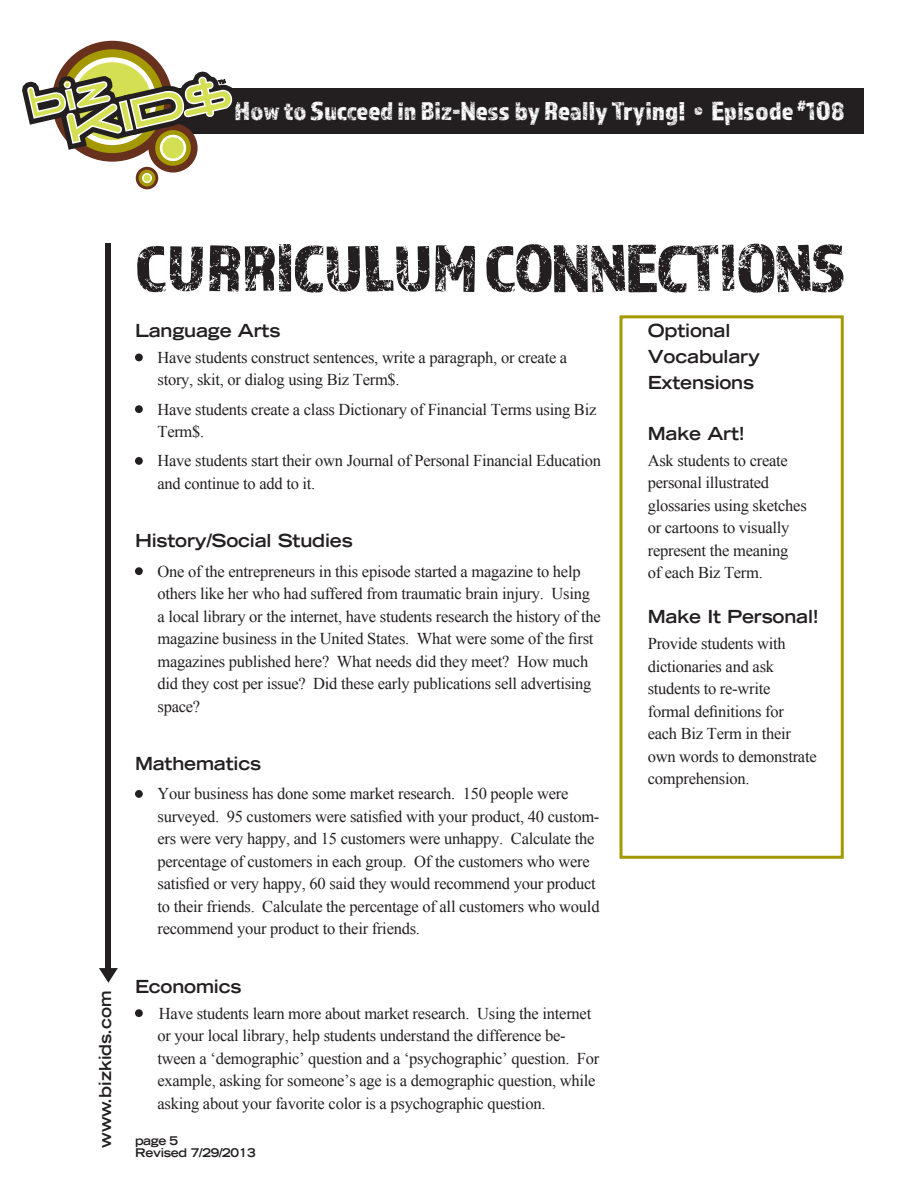
<style>
.page{position:relative;width:918px;height:1188px;background:#fff}
.page>*{position:absolute;margin:0;border:0;box-sizing:border-box;transform-origin:0 0}
.t1{font:69px "Almaq Rough";letter-spacing:-.025em;color:#231f20}
.t2{font:27px "Almaq Rough";color:#fff}
.SUBHEAD{font:700 expanded 18px "Trade Gothic LT Std";letter-spacing:-.01em;color:#231f20}
.bullets_under_number{font:700 expanded 18px "Trade Gothic LT Std";letter-spacing:-.01em;color:#231f20}
.bullets_under_number-2{font:16.5px/22.5px "Times New Roman";letter-spacing:-.015em;color:#231f20}
.t3{font:700 expanded 16.5px "Trade Gothic LT Std";color:#231f20}
.t4{font:700 expanded 12px/12px "Trade Gothic LT Std";letter-spacing:-.025em;color:#231f20}
</style>
<div class="page">
<div style="left:99px;top:88px;width:765px;height:45px;background:#231f20"></div>
<div style="left:106px;top:243px;width:5px;height:730px;background:#231f20"></div>
<svg style="left:99px;top:968px;width:19px;height:15px"></svg>
<svg style="left:22px;top:40px;width:215px;height:150px"></svg>
<div style="left:135px;top:354px;width:8px;height:7px;background:#231f20;border-radius:50%"></div>
<div style="left:135px;top:405px;width:8px;height:8px;background:#231f20;border-radius:50%"></div>
<div style="left:135px;top:457px;width:8px;height:8px;background:#231f20;border-radius:50%"></div>
<div style="left:135px;top:567px;width:8px;height:8px;background:#231f20;border-radius:50%"></div>
<div style="left:135px;top:790px;width:8px;height:8px;background:#231f20;border-radius:50%"></div>
<div style="left:135px;top:1009px;width:8px;height:8px;background:#231f20;border-radius:50%"></div>
<div style="left:620px;top:315px;width:224px;height:544px;border:3px solid #a49901"></div>
<h2 class="t2" style="left:235px;top:95px;width:612px">How to Succeed in Biz-Ness by Really Trying! • Episode <sup>#</sup>108</h2>
<p class="t3" style="left:95px;top:1148px;width:159px;rotate:-90deg">www.bizkids.com</p>
<p class="t1" style="left:135px;top:227px;width:712px">CURRICULUM CONNECTIONS</p>
<p class="SUBHEAD" style="left:135px;top:319px;width:147px">Language Arts</p>
<p class="bullets_under_number-2" style="left:158px;top:346px;width:411px">Have students construct sentences, write a paragraph, or create a story, skit, or dialog using Biz Term$.</p>
<p class="bullets_under_number-2" style="left:157px;top:398px;width:440px">Have students create a class Dictionary of Financial Terms using Biz<br>Term$.</p>
<p class="bullets_under_number-2" style="left:157px;top:449px;width:445px">Have students start their own Journal of Personal Financial Education and continue to add to it.</p>
<p class="SUBHEAD" style="left:648px;top:319px;width:84px">Optional</p>
<p class="SUBHEAD" style="left:648px;top:345px;width:114px">Vocabulary</p>
<p class="SUBHEAD" style="left:648px;top:370px;width:108px">Extensions</p>
<p class="SUBHEAD" style="left:648px;top:422px;width:99px">Make Art!</p>
<p class="bullets_under_number-2" style="left:648px;top:449px;width:161px">Ask students to create personal illustrated glossaries using sketches or cartoons to visually represent the meaning<br>of each Biz Term.</p>
<p class="SUBHEAD" style="left:648px;top:605px;width:173px">Make It Personal!</p>
<p class="bullets_under_number-2" style="left:648px;top:632px;width:170px">Provide students with dictionaries and ask students to re-write formal definitions for each Biz Term in their own words to demonstrate comprehension.</p>
<p class="bullets_under_number" style="left:135px;top:529px;width:219px">History/Social Studies</p>
<p class="bullets_under_number-2" style="left:157px;top:560px;width:445px">One of the entrepreneurs in this episode started a magazine to help others like her who had suffered from traumatic brain injury. Using a local library or the internet, have students research the history of the magazine business in the United States. What were some of the first magazines published here? What needs did they meet? How much did they cost per issue? Did these early publications sell advertising space?</p>
<p class="bullets_under_number" style="left:135px;top:752px;width:128px">Mathematics</p>
<p class="bullets_under_number-2" style="left:157px;top:782px;width:444px">Your business has done some market research. 150 people were surveyed. 95 customers were satisfied with your product, 40 custom&shy;ers were very happy, and 15 customers were unhappy. Calculate the percentage of customers in each group. Of the customers who were satisfied or very happy, 60 said they would recommend your product to their friends. Calculate the percentage of all customers who would recommend your product to their friends.</p>
<p class="SUBHEAD" style="left:135px;top:975px;width:108px">Economics</p>
<p class="bullets_under_number-2" style="left:158px;top:1002px;width:443px">Have students learn more about market research. Using the internet or your local library, help students understand the difference be&shy;tween a ‘demographic’ question and a ‘psychographic’ question. For example, asking for someone’s age is a demographic question, while asking about your favorite color is a psychographic question.</p>
<p class="t4" style="left:135px;top:1135px;width:122px">page 5<br>Revised 7/29/2013</p>
</div>
